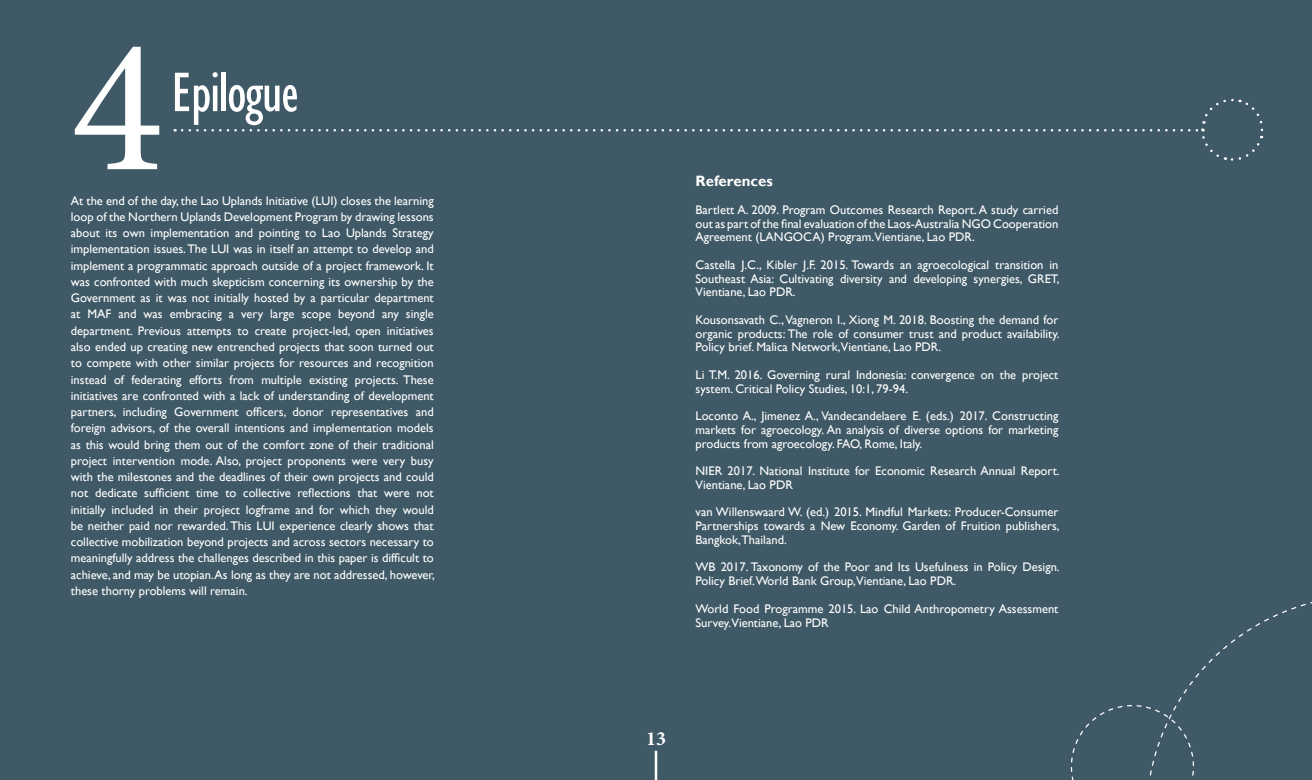
<style>
.page{position:relative;width:1312px;height:780px;background:#fff}
.page>*{position:absolute;margin:0;border:0;box-sizing:border-box;transform-origin:0 0}
.t1{font:193.62px "Minion Pro";color:#fff}
.t2{font:57.5px "Gill Sans MT Condensed";letter-spacing:-.025em;color:#fff}
.t3{font:700 20px "Minion Pro";color:#fff}
.t4{font:700 15px "Gill Sans";letter-spacing:.005em;color:#fff}
.t5{font:12.5px/16.2px "Gill Sans";color:#fff;text-align:justify}
</style>
<div class="page">
<div style="left:0;top:0;width:1311px;height:780px;background:#3f5966"></div>
<hr style="left:654px;top:750px;width:3px;height:30px;background:#fff">
<svg style="left:182px;top:98px;width:1081px;height:63px"></svg>
<svg style="left:1070px;top:566px;width:242px;height:214px"></svg>
<p class="t1" style="left:71px;top:-22px;width:94px">4</p>
<p class="t2" style="left:171px;top:58px;width:129px">Epilogue</p>
<p class="t5" style="left:71px;top:192px;width:365px">At the end of the day, the Lao Uplands Initiative (LUI) closes the learning loop of the Northern Uplands Development Program by drawing lessons about its own implementation and pointing to Lao Uplands Strategy implementation issues. The LUI was in itself an attempt to develop and implement a programmatic approach outside of a project framework. It was confronted with much skepticism concerning its ownership by the Government as it was not initially hosted by a particular department at MAF and was embracing a very large scope beyond any single department. Previous attempts to create project-led, open initiatives also ended up creating new entrenched projects that soon turned out to compete with other similar projects for resources and recognition instead of federating efforts from multiple existing projects. These initiatives are confronted with a lack of understanding of development partners, including Government officers, donor representatives and foreign advisors, of the overall intentions and implementation models as this would bring them out of the comfort zone of their traditional project intervention mode. Also, project proponents were very busy with the milestones and the deadlines of their own projects and could not dedicate sufficient time to collective reflections that were not initially included in their project logframe and for which they would be neither paid nor rewarded. This LUI experience clearly shows that collective mobilization beyond projects and across sectors necessary to meaningfully address the challenges described in this paper is difficult to achieve, and may be utopian. As long as they are not addressed, however, these thorny problems will remain.</p>
<p class="t4" style="left:695px;top:172px;width:79px">References</p>
<p class="t5" style="left:695px;top:203px;width:364px;line-height:13.8px">Bartlett A. 2009. Program Outcomes Research Report. A study carried out as part of the final evaluation of the Laos-Australia NGO Cooperation Agreement (LANGOCA) Program.Vientiane, Lao PDR.</p>
<p class="t5" style="left:695px;top:258px;width:365px;line-height:13.8px">Castella J.C., Kibler J.F. 2015. Towards an agroecological transition in Southeast Asia: Cultivating diversity and developing synergies, GRET, Vientiane, Lao PDR.</p>
<p class="t5" style="left:695px;top:313px;width:365px;line-height:13.8px">Kousonsavath C., Vagneron I., Xiong M. 2018. Boosting the demand for organic products: The role of consumer trust and product availability.<br>Policy brief. Malica Network,Vientiane, Lao PDR.</p>
<p class="t5" style="left:695px;top:368px;width:364px;line-height:13.8px">Li T.M. 2016. Governing rural Indonesia: convergence on the project system. Critical Policy Studies, 10:1, 79-94.</p>
<p class="t5" style="left:695px;top:409px;width:364px;line-height:13.8px">Loconto A., Jimenez A., Vandecandelaere E. (eds.) 2017. Constructing markets for agroecology. An analysis of diverse options for marketing products from agroecology. FAO, Rome, Italy.</p>
<p class="t5" style="left:695px;top:464px;width:365px;line-height:13.8px">NIER 2017. National Institute for Economic Research Annual Report.<br>Vientiane, Lao PDR</p>
<p class="t5" style="left:695px;top:505px;width:365px;line-height:13.8px">van Willenswaard W. (ed.) 2015. Mindful Markets: Producer-Consumer Partnerships towards a New Economy. Garden of Fruition publishers, Bangkok,Thailand.</p>
<p class="t5" style="left:695px;top:560px;width:365px;line-height:13.8px">WB 2017. Taxonomy of the Poor and Its Usefulness in Policy Design.<br>Policy Brief.World Bank Group,Vientiane, Lao PDR.</p>
<p class="t5" style="left:695px;top:602px;width:364px;line-height:13.8px">World Food Programme 2015. Lao Child Anthropometry Assessment<br>Survey.Vientiane, Lao PDR</p>
<p class="t3" style="left:646px;top:724px;width:22px">13</p>
</div>
